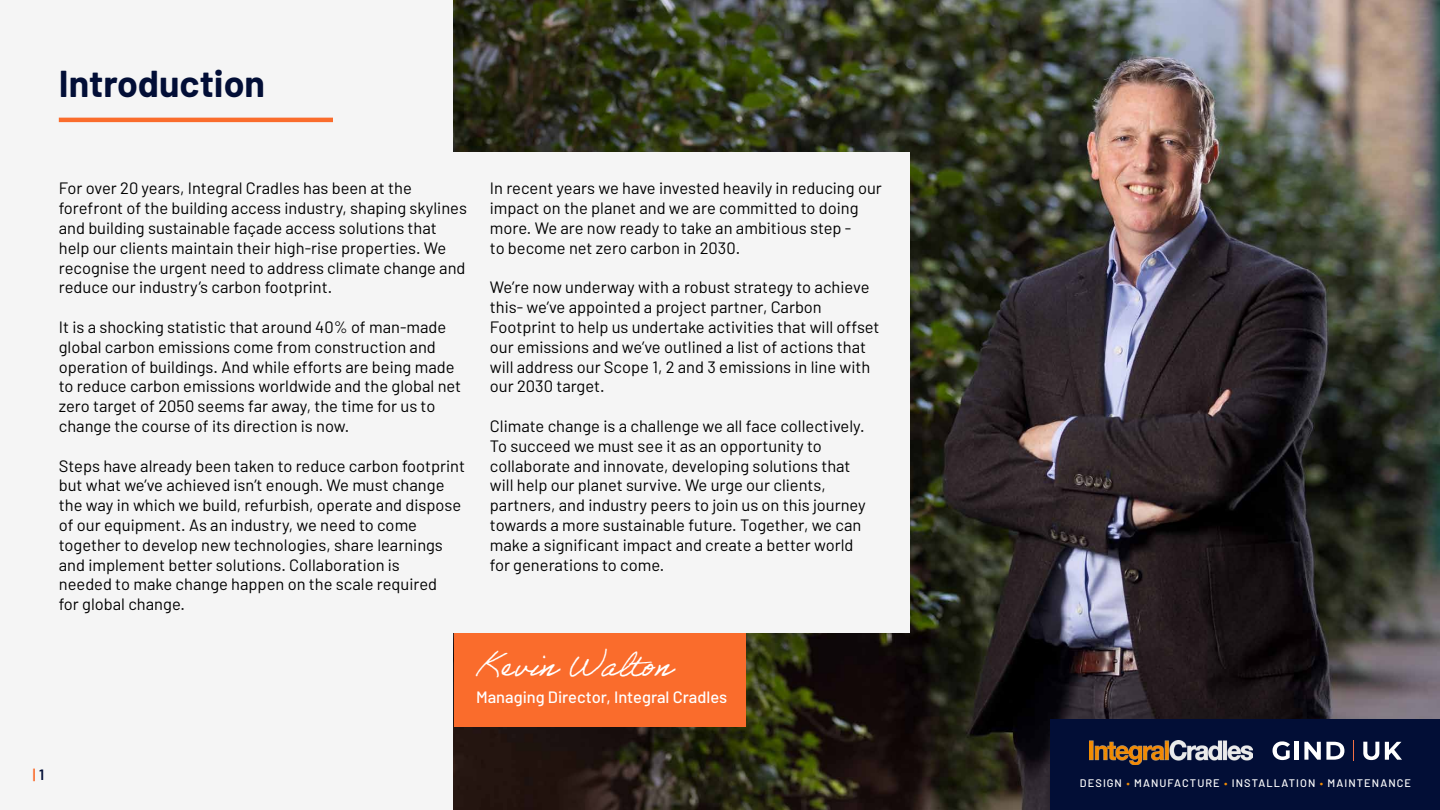
<style>
.page{position:relative;width:1440px;height:810px;background:#f5f5f5}
.page>*{position:absolute;margin:0;border:0;box-sizing:border-box;transform-origin:0 0}
.t1{font:700 37.5px "Barlow";color:#020e36}
.t2{font:32.25px "Adobe Handwriting Ernie";color:#fff}
.t3{font:16.5px/19.8px "Barlow";color:#000}
.t4{font:500 16.5px "Barlow";color:#fff}
.t5{font:600 15px "Barlow";color:#fa6c2c}
.t6{font:500 10.95px "Barlow";letter-spacing:.1em;color:#fff}
.s1{color:#020e36}
.s2{color:#f08b05}
</style>
<div class="page">
<img style="left:454px;top:0;width:986px;height:810px">
<hr style="left:59px;top:118px;width:274px;height:4px;background:#fa6c2c">
<div style="left:454px;top:632px;width:292px;height:95px;background:#fa6c2c"></div>
<div style="left:52px;top:152px;width:858px;height:481px;background:#f5f5f5"></div>
<div style="left:1051px;top:719px;width:389px;height:91px;background:#020e36"></div>
<svg style="left:1273px;top:741px;width:17px;height:19px"></svg>
<hr style="left:1295px;top:742px;width:4px;height:18px;background:#fff">
<svg style="left:1304px;top:742px;width:40px;height:18px"></svg>
<svg style="left:1363px;top:742px;width:16px;height:18px"></svg>
<svg style="left:1385px;top:742px;width:17px;height:18px"></svg>
<h1 class="t1" style="left:59px;top:61px;width:208px">Introduction</h1>
<p class="t3" style="left:59px;top:178px;width:410px">For over 20 years, Integral Cradles has been at the forefront of the building access industry, shaping skylines and building sustainable façade access solutions that help our clients maintain their high-rise properties. We recognise the urgent need to address climate change and reduce our industry’s carbon footprint.</p>
<p class="t3" style="left:59px;top:317px;width:404px">It is a shocking statistic that around 40% of man-made global carbon emissions come from construction and operation of buildings. And while efforts are being made to reduce carbon emissions worldwide and the global net zero target of 2050 seems far away, the time for us to change the course of its direction is now.</p>
<p class="t3" style="left:59px;top:455px;width:408px">Steps have already been taken to reduce carbon footprint but what we’ve achieved isn’t enough. We must change the way in which we build, refurbish, operate and dispose of our equipment. As an industry, we need to come together to develop new technologies, share learnings and implement better solutions. Collaboration is<br>needed to make change happen on the scale required<br>for global change.</p>
<p class="t3" style="left:490px;top:178px;width:393px">In recent years we have invested heavily in reducing our impact on the planet and we are committed to doing more. We are now ready to take an ambitious step -<br>to become net zero carbon in 2030.</p>
<p class="t3" style="left:490px;top:277px;width:391px">We’re now underway with a robust strategy to achieve this- we’ve appointed a project partner, Carbon Footprint to help us undertake activities that will offset our emissions and we’ve outlined a list of actions that will address our Scope 1, 2 and 3 emissions in line with our 2030 target.</p>
<p class="t3" style="left:490px;top:416px;width:377px">Climate change is a challenge we all face collectively.<br>To succeed we must see it as an opportunity to collaborate and innovate, developing solutions that will help our planet survive. We urge our clients, partners, and industry peers to join us on this journey towards a more sustainable future. Together, we can make a significant impact and create a better world for generations to come.</p>
<h2 class="t2" style="left:476px;top:646px;width:197px">Kevin Walton</h2>
<p class="t4" style="left:476px;top:687px;width:253px">Managing Director, Integral Cradles</p>
<p class="t5" style="left:33px;top:765px;width:13px">|<span class="s1">1</span></p>
<p class="t6" style="left:1080px;top:776px;width:333px">DESIGN <span class="s2">•</span> MANUFACTURE <span class="s2">•</span> INSTALLATION <span class="s2">•</span> MAINTENANCE</p>
</div>
